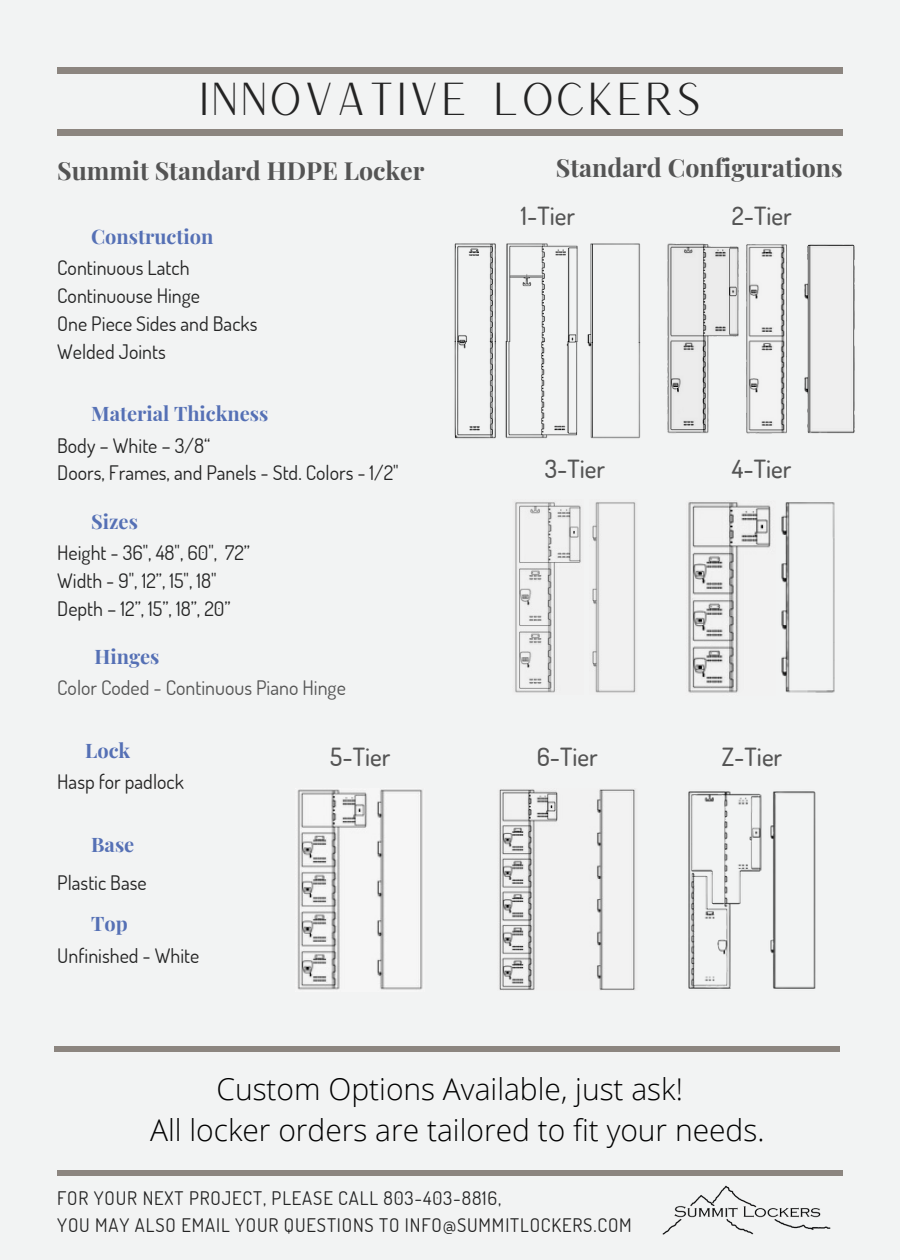
<style>
.page{position:relative;width:900px;height:1260px;background:#f2f3f3}
.page>*{position:absolute;margin:0;border:0;box-sizing:border-box;transform-origin:0 0}
.t1{font:45px "Versailles";color:#242424}
.t2{font:300 30px/41.2px "Open Sans";color:#000;text-align:center}
.t3{font:700 25px "Playfair Display";color:#545454}
.t4{font:500 25px "Dosis";color:#545454}
.t5{font:20px/28px "Dosis";color:#242424}
.t6{font:700 20px "Playfair Display";color:#5570b5}
.t7{font:20px "Dosis";color:#545454}
.t8{font:18.75px/26.5px "Dosis";letter-spacing:.045em;color:#242424}
</style>
<div class="page">
<div style="left:57px;top:130px;width:786px;height:5px;background:#8c857f"></div>
<div style="left:57px;top:68px;width:786px;height:5px;background:#8c857f"></div>
<div style="left:54px;top:1046px;width:786px;height:6px;background:#8c857f"></div>
<img style="left:505px;top:243px;width:135px;height:99px">
<img style="left:454px;top:243px;width:42px;height:99px">
<img style="left:454px;top:342px;width:124px;height:97px">
<img style="left:587px;top:342px;width:54px;height:97px">
<img style="left:804px;top:244px;width:51px;height:190px">
<img style="left:667px;top:243px;width:120px;height:191px">
<img style="left:515px;top:502px;width:66px;height:191px">
<img style="left:592px;top:502px;width:44px;height:191px">
<img style="left:688px;top:502px;width:147px;height:191px">
<img style="left:297px;top:789px;width:126px;height:201px">
<img style="left:499px;top:789px;width:136px;height:201px">
<img style="left:688px;top:791px;width:128px;height:198px">
<div style="left:57px;top:1170px;width:786px;height:6px;background:#8c857f"></div>
<img style="left:662px;top:1185px;width:169px;height:50px">
<h1 class="t1" style="left:198px;top:70px;width:505px">INNOVATIVE LOCKERS</h1>
<p class="t3" style="left:57px;top:153px;width:369px">Summit Standard HDPE Locker</p>
<p class="t6" style="left:91px;top:222px;width:124px">Construction</p>
<p class="t5" style="left:57px;top:253px;width:202px">Continuous Latch<br>Continuouse Hinge<br>One Piece Sides and Backs<br>Welded Joints</p>
<p class="t6" style="left:91px;top:400px;width:179px">Material Thickness</p>
<p class="t5" style="left:57px;top:431px;width:343px">Body – White – 3/8“<br>Doors, Frames, and Panels - Std. Colors - 1/2"</p>
<p class="t6" style="left:91px;top:507px;width:48px">Sizes</p>
<p class="t5" style="left:57px;top:538px;width:194px">Height - 36", 48", 60", 72”<br>Width - 9", 12”, 15", 18"<br>Depth – 12”, 15”, 18”, 20”</p>
<p class="t6" style="left:94px;top:643px;width:66px">Hinges</p>
<p class="t7" style="left:57px;top:675px;width:290px">Color Coded - Continuous Piano Hinge</p>
<p class="t3" style="left:556px;top:150px;width:289px">Standard Configurations</p>
<p class="t4" style="left:521px;top:200px;width:56px">1-Tier</p>
<p class="t4" style="left:732px;top:200px;width:62px">2-Tier</p>
<p class="t4" style="left:545px;top:452px;width:62px">3-Tier</p>
<p class="t4" style="left:732px;top:452px;width:61px">4-Tier</p>
<p class="t6" style="left:85px;top:737px;width:47px">Lock</p>
<p class="t5" style="left:57px;top:767px;width:128px">Hasp for padlock</p>
<p class="t6" style="left:91px;top:830px;width:45px">Base</p>
<p class="t5" style="left:57px;top:868px;width:91px">Plastic Base</p>
<p class="t6" style="left:91px;top:910px;width:38px">Top</p>
<p class="t5" style="left:57px;top:941px;width:144px">Unfinished - White</p>
<p class="t4" style="left:330px;top:740px;width:62px">5-Tier</p>
<p class="t4" style="left:537px;top:740px;width:63px">6-Tier</p>
<p class="t4" style="left:722px;top:740px;width:62px">Z-Tier</p>
<h2 class="t2" style="left:150px;top:1067px;width:616px">Custom Options Available, just ask!<br>All locker orders are tailored to fit your needs.</h2>
<p class="t8" style="left:57px;top:1184px;width:576px">FOR YOUR NEXT PROJECT, PLEASE CALL 803-403-8816,<br>YOU MAY ALSO EMAIL YOUR QUESTIONS TO INFO@SUMMITLOCKERS.COM</p>
</div>
